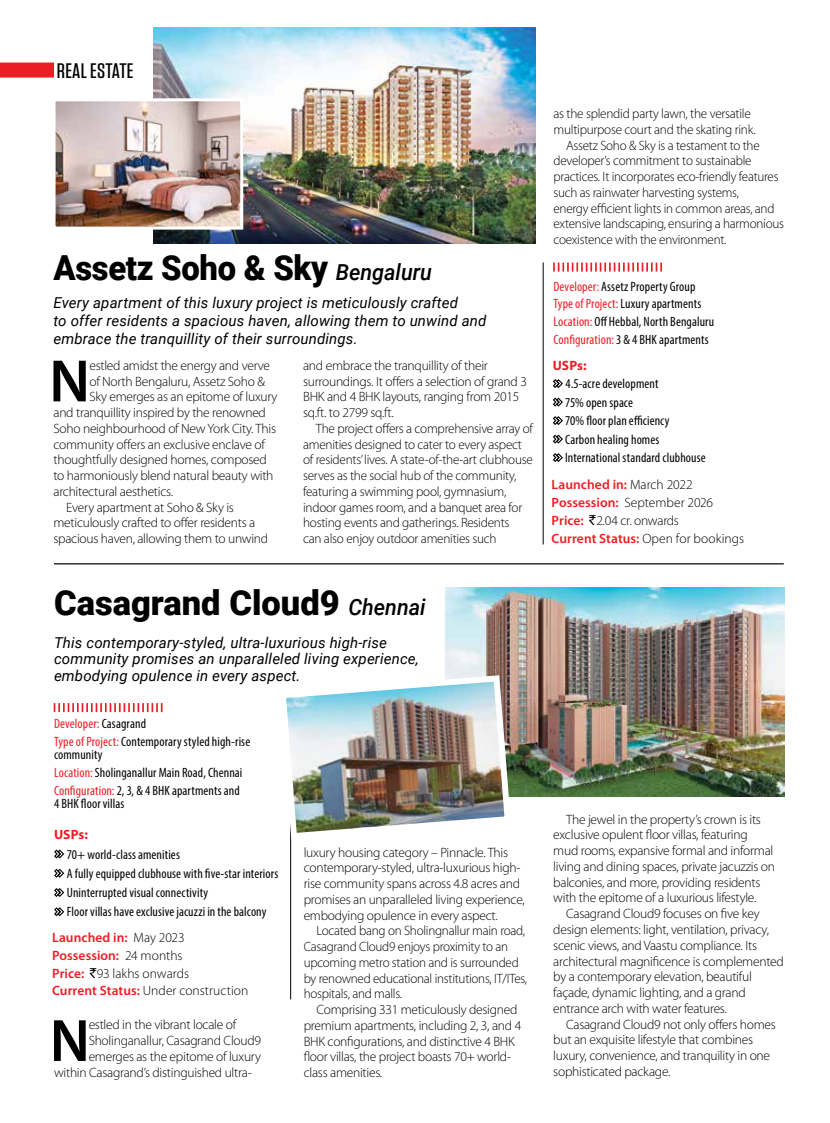
<style>
.page{position:relative;width:830px;height:1123px;background:#fff}
.page>*{position:absolute;margin:0;border:0;box-sizing:border-box;transform-origin:0 0}
.t1{font:600 60.3px "Myriad Pro";color:#000}
.t2{font:900 34.5px "Roboto";color:#000;scale:.95 1}
.t3{font:900 34.5px "Roboto";color:#000}
.t4{font:500 21px "Tungsten";letter-spacing:.005em;color:#000;scale:1.11 1}
.t5{font:italic 15px/16.5px "Roboto";letter-spacing:.01em;color:#000}
.t6{font:300 13.5px/15.8px "Myriad Pro";letter-spacing:-.02em;color:#000}
.t7{font:condensed 13.5px/17.7px "Myriad Pro";letter-spacing:.01em;color:#000}
.t8{font:300 13.5px/17.7px "Myriad Pro";color:#000}
.t9{font:700 13.5px "Myriad Pro";color:#ed1d24}
.s1{font-weight:500;font-style:italic;font-size:22.5px}
.s2{color:#ed1d24}
.s3{font-weight:600;color:#ed1d24}
.s4{font-family:"Rupee Foradian";font-weight:400}
</style>
<div class="page">
<hr style="left:54px;top:563px;width:729px;height:1px;background:#000">
<svg style="left:54px;top:849px;width:10px;height:9px"></svg>
<svg style="left:54px;top:868px;width:10px;height:9px"></svg>
<svg style="left:54px;top:888px;width:10px;height:9px"></svg>
<svg style="left:54px;top:907px;width:10px;height:9px"></svg>
<img style="left:446px;top:587px;width:338px;height:209px">
<svg style="left:54px;top:703px;width:108px;height:9px"></svg>
<hr style="left:290px;top:699px;width:1px;height:300px;background:#000">
<img style="left:286px;top:672px;width:227px;height:170px">
<hr style="left:542px;top:262px;width:1px;height:282px;background:#000">
<svg style="left:552px;top:379px;width:10px;height:9px"></svg>
<svg style="left:552px;top:397px;width:10px;height:9px"></svg>
<svg style="left:552px;top:416px;width:10px;height:9px"></svg>
<svg style="left:552px;top:434px;width:10px;height:9px"></svg>
<svg style="left:552px;top:453px;width:10px;height:9px"></svg>
<svg style="left:553px;top:262px;width:108px;height:9px"></svg>
<img style="left:153px;top:27px;width:382px;height:216px">
<img style="left:56px;top:102px;width:183px;height:124px">
<div style="left:52px;top:98px;width:191px;height:132px;border:3px solid #fff"></div>
<div style="left:0;top:63px;width:54px;height:15px;background:#ed1d24"></div>
<h3 class="t4" style="left:57px;top:59px;width:71px">REAL ESTATE</h3>
<h2 class="t2" style="left:53px;top:244px;width:400px">Assetz Soho &amp; Sky <span class="s1">Bengaluru</span></h2>
<p class="t5" style="left:53px;top:293px;width:434px;line-height:18px">Every apartment of this luxury project is meticulously crafted<br>to offer residents a spacious haven, allowing them to unwind and embrace the tranquillity of their surroundings.</p>
<h1 class="t1" style="left:49px;top:348px;width:42px">N</h1>
<p class="t6" style="left:89px;top:357px;width:182px">estled amidst the energy and verve</p>
<p class="t6" style="left:89px;top:373px;width:177px">of North Bengaluru, Assetz Soho &amp;</p>
<p class="t6" style="left:89px;top:389px;width:189px">Sky emerges as an epitome of luxury</p>
<p class="t6" style="left:53px;top:404px;width:214px">and tranquillity inspired by the renowned</p>
<p class="t6" style="left:53px;top:420px;width:224px">Soho neighbourhood of New York City. This</p>
<p class="t6" style="left:53px;top:436px;width:213px">community offers an exclusive enclave of</p>
<p class="t6" style="left:53px;top:452px;width:215px">thoughtfully designed homes, composed</p>
<p class="t6" style="left:53px;top:467px;width:221px">to harmoniously blend natural beauty with</p>
<p class="t6" style="left:53px;top:483px;width:121px">architectural aesthetics.</p>
<p class="t6" style="left:66px;top:499px;width:169px">Every apartment at Soho &amp; Sky is</p>
<p class="t6" style="left:53px;top:515px;width:203px">meticulously crafted to offer residents a</p>
<p class="t6" style="left:53px;top:530px;width:216px">spacious haven, allowing them to unwind</p>
<p class="t6" style="left:303px;top:357px;width:225px">and embrace the tranquillity of their surroundings. It offers a selection of grand 3<br>BHK and 4 BHK layouts, ranging from 2015 sq.ft. to 2799 sq.ft.</p>
<p class="t6" style="left:303px;top:420px;width:231px;text-indent:13px">The project offers a comprehensive array of amenities designed to cater to every aspect of residents’ lives. A state-of-the-art clubhouse serves as the social hub of the community, featuring a swimming pool, gymnasium, indoor games room, and a banquet area for hosting events and gatherings. Residents<br>can also enjoy outdoor amenities such</p>
<h2 class="t3" style="left:54px;top:578px;width:373px">Casagrand Cloud9 <span class="s1">Chennai</span></h2>
<p class="t5" style="left:54px;top:633px;width:366px">This contemporary-styled, ultra-luxurious high-rise community promises an unparalleled living experience, embodying opulence in every aspect.</p>
<p class="t7" style="left:54px;top:714px;width:197px"><span class="s2">Developer:</span> Casagrand<br><span class="s2">Type of Project:</span> Contemporary styled high-rise</p>
<p class="t7" style="left:54px;top:746px;width:190px">community<br><span class="s2">Location:</span> Sholinganallur Main Road, Chennai<br><span class="s2">Configuration:</span> 2, 3, &amp; 4 BHK apartments and</p>
<p class="t7" style="left:54px;top:795px;width:72px">4 BHK floor villas</p>
<p class="t9" style="left:54px;top:826px;width:35px">USPs:</p>
<p class="t7" style="left:67px;top:844px;width:213px;line-height:19.2px">70+ world-class amenities<br>A fully equipped clubhouse with five-star interiors Uninterrupted visual connectivity<br>Floor villas have exclusive jacuzzi in the balcony</p>
<p class="t8" style="left:52px;top:928px;width:198px"><span class="s3">Launched in:</span> May 2023<br><span class="s3">Possession:</span> 24 months<br><span class="s3">Price:</span> <span class="s4">`</span>93 lakhs onwards<br><span class="s3">Current Status:</span> Under construction</p>
<h1 class="t1" style="left:50px;top:1007px;width:41px">N</h1>
<p class="t6" style="left:89px;top:1017px;width:149px">estled in the vibrant locale of</p>
<p class="t6" style="left:303px;top:844px;width:222px">luxury housing category – Pinnacle. This contemporary-styled, ultra-luxurious high&shy;rise community spans across 4.8 acres and promises an unparalleled living experience, embodying opulence in every aspect.</p>
<p class="t6" style="left:303px;top:923px;width:225px;text-indent:13px">Located bang on Sholingnallur main road, Casagrand Cloud9 enjoys proximity to an upcoming metro station and is surrounded by renowned educational institutions, IT/ITes, hospitals, and malls.</p>
<p class="t6" style="left:303px;top:1001px;width:219px;text-indent:13px">Comprising 331 meticulously designed premium apartments, including 2, 3, and 4<br>BHK configurations, and distinctive 4 BHK floor villas, the project boasts 70+ world&shy;class amenities.</p>
<p class="t6" style="left:89px;top:1032px;width:174px">Sholinganallur, Casagrand Cloud9</p>
<p class="t6" style="left:89px;top:1048px;width:174px">emerges as the epitome of luxury</p>
<p class="t6" style="left:54px;top:1064px;width:199px">within Casagrand’s distinguished ultra-</p>
<p class="t6" style="left:553px;top:106px;width:199px">as the splendid party lawn, the versatile</p>
<p class="t6" style="left:553px;top:121px;width:203px">multipurpose court and the skating rink.</p>
<p class="t6" style="left:566px;top:137px;width:195px">Assetz Soho &amp; Sky is a testament to the</p>
<p class="t6" style="left:553px;top:153px;width:199px">developer’s commitment to sustainable</p>
<p class="t6" style="left:553px;top:169px;width:226px">practices. It incorporates eco-friendly features</p>
<p class="t6" style="left:553px;top:184px;width:187px">such as rainwater harvesting systems,</p>
<p class="t6" style="left:553px;top:200px;width:222px">energy efficient lights in common areas, and</p>
<p class="t6" style="left:553px;top:216px;width:232px">extensive landscaping, ensuring a harmonious</p>
<p class="t6" style="left:553px;top:232px;width:174px">coexistence with the environment.</p>
<p class="t7" style="left:553px;top:277px;width:162px"><span class="s2">Developer:</span> Assetz Property Group <span class="s2">Type of Project:</span> Luxury apartments <span class="s2">Location:</span> Off Hebbal, North Bengaluru <span class="s2">Configuration:</span> 3 &amp; 4 BHK apartments</p>
<p class="t9" style="left:552px;top:356px;width:35px">USPs:</p>
<p class="t7" style="left:565px;top:374px;width:142px;line-height:18.5px">4.5-acre development<br>75% open space<br>70% floor plan efficiency<br>Carbon healing homes<br>International standard clubhouse</p>
<p class="t8" style="left:551px;top:476px;width:194px"><span class="s3">Launched in:</span> March 2022<br><span class="s3">Possession:</span> September 2026<br><span class="s3">Price:</span> <span class="s4">`</span>2.04 cr. onwards<br><span class="s3">Current Status:</span> Open for bookings</p>
<p class="t6" style="left:553px;top:811px;width:223px;text-indent:13px">The jewel in the property’s crown is its exclusive opulent floor villas, featuring mud rooms, expansive formal and informal living and dining spaces, private jacuzzis on balconies, and more, providing residents with the epitome of a luxurious lifestyle.</p>
<p class="t6" style="left:553px;top:905px;width:232px;text-indent:13px">Casagrand Cloud9 focuses on five key design elements: light, ventilation, privacy, scenic views, and Vaastu compliance. Its architectural magnificence is complemented by a contemporary elevation, beautiful façade, dynamic lighting, and a grand entrance arch with water features.</p>
<p class="t6" style="left:553px;top:1016px;width:224px;text-indent:13px">Casagrand Cloud9 not only offers homes but an exquisite lifestyle that combines luxury, convenience, and tranquility in one sophisticated package.</p>
</div>
